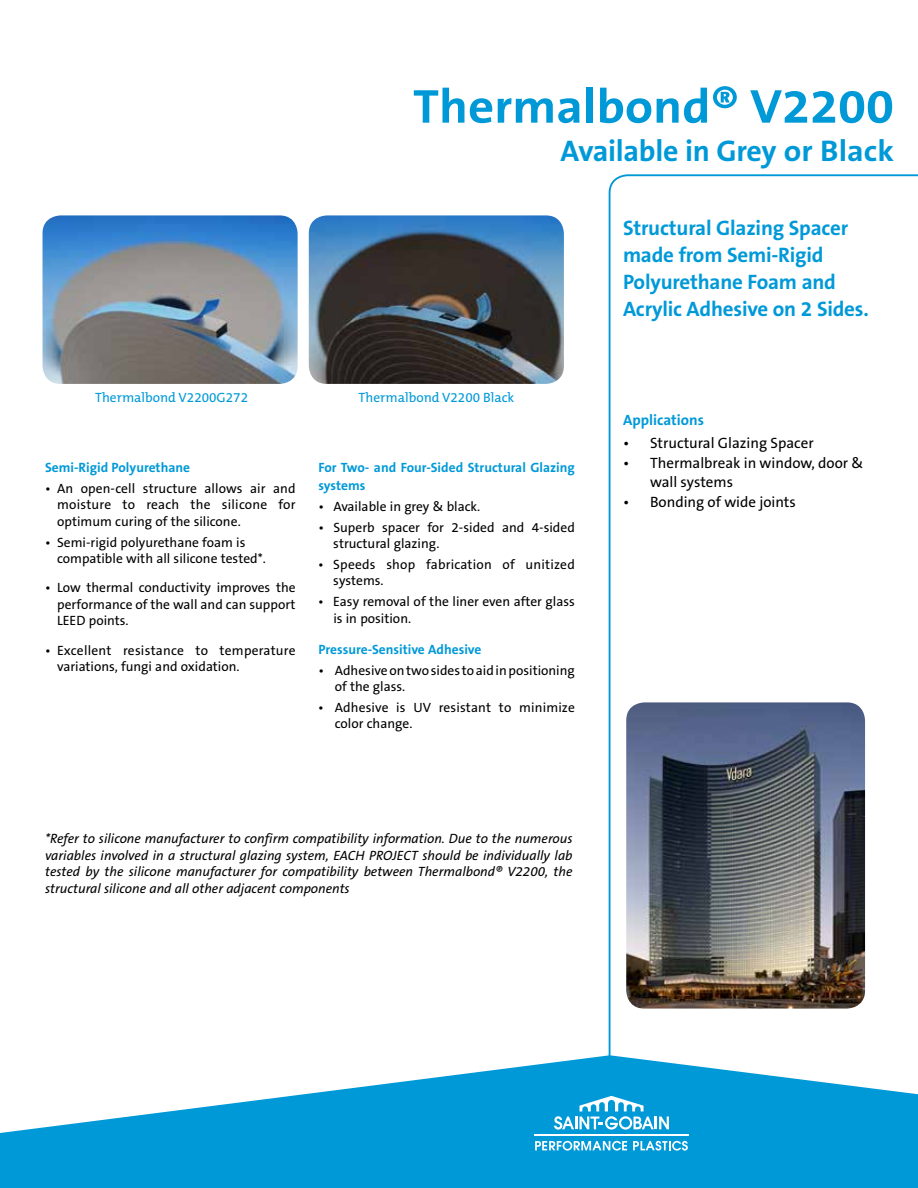
<style>
.page{position:relative;width:918px;height:1188px;background:#fff}
.page>*{position:absolute;margin:0;border:0;box-sizing:border-box;transform-origin:0 0}
.t1{font:700 48px "The Sans B7";color:#0099d8;scale:1.06 1}
.t2{font:700 30px "The Sans B7";letter-spacing:-.01em;color:#0099d8}
.t3{font:700 21px/27px "The Sans B7";letter-spacing:-.01em;color:#0099d8}
.t4{font:15px/19.5px "The Sans B5 Plain";color:#000}
.t5{font:700 15px "The Sans B7";color:#0099d8}
.t6{font:13.5px/16.5px "The Sans B5 Plain";color:#000}
.t7{font:italic 13.5px/16.5px "The Sans B5 Plain";color:#000;text-align:justify}
.t8{font:700 13.5px/18px "The Sans B7";color:#0099d8}
.t9{font:13.5px "The Mix B5 Plain";color:#0099d8}
</style>
<div class="page">
<svg style="left:609px;top:174px;width:309px;height:881px"></svg>
<svg style="left:0;top:1055px;width:918px;height:133px;fill:#0099d8"></svg>
<img style="left:43px;top:215px;width:255px;height:169px">
<img style="left:309px;top:215px;width:255px;height:169px">
<hr style="left:534px;top:1134px;width:155px;height:2px;background:#fff">
<svg style="left:554px;top:1096px;width:115px;height:34px"></svg>
<svg style="left:535px;top:1141px;width:92px;height:10px"></svg>
<svg style="left:633px;top:1141px;width:55px;height:10px"></svg>
<img style="left:626px;top:702px;width:239px;height:307px">
<h1 class="t1" style="left:413px;top:81px;width:455px">Thermalbond® V2200</h1>
<h2 class="t2" style="left:561px;top:135px;width:335px">Available in Grey or Black</h2>
<p class="t9" style="left:95px;top:390px;width:155px">Thermalbond V2200G272</p>
<p class="t9" style="left:359px;top:390px;width:157px">Thermalbond V2200 Black</p>
<p class="t8" style="left:45px;top:459px;width:147px">Semi-Rigid Polyurethane</p>
<p class="t6" style="left:57px;top:480px;width:240px;text-align:justify;text-indent:-12px">• An open-cell structure allows air and moisture to reach the silicone for optimum curing of the silicone.</p>
<p class="t6" style="left:57px;top:534px;width:210px;text-indent:-12px">• Semi-rigid polyurethane foam is compatible with all silicone tested*.</p>
<p class="t6" style="left:57px;top:580px;width:240px;text-align:justify;text-indent:-12px">• Low thermal conductivity improves the performance of the wall and can support LEED points.</p>
<p class="t6" style="left:57px;top:642px;width:240px;text-indent:-12px">• Excellent resistance to temperature variations, fungi and oxidation.</p>
<p class="t8" style="left:318px;top:459px;width:258px">For Two- and Four-Sided Structural Glazing systems</p>
<p class="t6" style="left:318px;top:498px;width:164px">• Available in grey &amp; black.</p>
<p class="t6" style="left:333px;top:519px;width:243px;text-indent:-15px">• Superb spacer for 2-sided and 4-sided structural glazing.</p>
<p class="t6" style="left:333px;top:556px;width:243px;text-indent:-15px">• Speeds shop fabrication of unitized systems.</p>
<p class="t6" style="left:333px;top:594px;width:243px;text-indent:-15px">• Easy removal of the liner even after glass is in position.</p>
<p class="t8" style="left:318px;top:641px;width:165px">Pressure-Sensitive Adhesive</p>
<p class="t6" style="left:335px;top:662px;width:242px;text-indent:-16px">• Adhesiveontwosides toaidinpositioning of the glass.</p>
<p class="t6" style="left:335px;top:699px;width:242px;text-indent:-16px">• Adhesive is UV resistant to minimize color change.</p>
<p class="t7" style="left:45px;top:831px;width:529px">*Refer to silicone manufacturer to confirm compatibility information. Due to the numerous variables involved in a structural glazing system, EACH PROJECT should be individually lab tested by the silicone manufacturer for compatibility between Thermalbond® V2200, the structural silicone and all other adjacent components</p>
<h3 class="t3" style="left:623px;top:215px;width:247px">Structural Glazing Spacer made from Semi-Rigid<br>Polyurethane Foam and<br>Acrylic Adhesive on 2 Sides.</h3>
<p class="t5" style="left:623px;top:411px;width:82px">Applications</p>
<p class="t4" style="left:623px;top:434px;width:192px">• Structural Glazing Spacer</p>
<p class="t4" style="left:650px;top:453px;width:215px;text-indent:-27px">• Thermalbreak in window, door &amp; wall systems</p>
<p class="t4" style="left:623px;top:492px;width:174px">• Bonding of wide joints</p>
</div>
